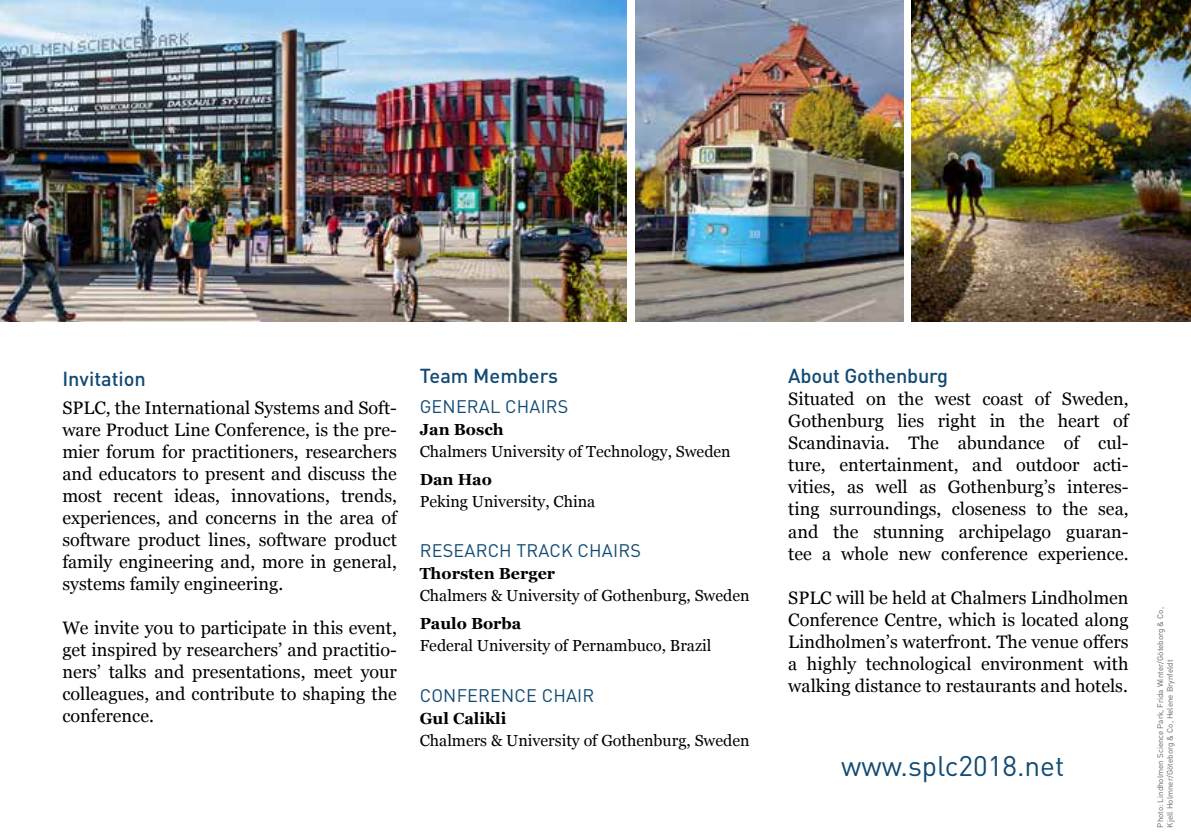
<style>
.page{position:relative;width:1191px;height:840px;background:#fff}
.page>*{position:absolute;margin:0;border:0;box-sizing:border-box;transform-origin:0 0}
.t1{font:28px "DIN Pro";color:#124a73}
.t2{font:500 20px "DIN Pro";letter-spacing:-.005em;color:#124a73}
.t3{font:18px/22px "Georgia";color:#000;text-align:justify}
.t4{font:18px "DIN Pro";letter-spacing:.01em;color:#124a73}
.t5{font:16px "Georgia";color:#000}
.t6{font:700 16px "Georgia";color:#000}
.t7{font:8px/9.6px "DIN Pro";color:#646363}
</style>
<div class="page">
<img style="left:911px;top:0;width:280px;height:321px">
<img style="left:635px;top:0;width:268px;height:321px">
<img style="left:0;top:0;width:626px;height:321px">
<p class="t2" style="left:62px;top:365px;width:85px">Invitation</p>
<p class="t3" style="left:62px;top:397px;width:336px">SPLC, the International Systems and Soft&shy;ware Product Line Conference, is the pre&shy;mier forum for practitioners, researchers and educators to present and discuss the most recent ideas, innovations, trends, experiences, and concerns in the area of software product lines, software product family engineering and, more in general, systems family engineering.</p>
<p class="t3" style="left:62px;top:617px;width:336px">We invite you to participate in this event, get inspired by researchers’ and practitio&shy;ners’ talks and presentations, meet your colleagues, and contribute to shaping the conference.</p>
<p class="t2" style="left:420px;top:362px;width:140px">Team Members</p>
<p class="t4" style="left:420px;top:394px;width:150px">GENERAL CHAIRS</p>
<p class="t6" style="left:420px;top:419px;width:86px">Jan Bosch</p>
<p class="t5" style="left:420px;top:441px;width:312px">Chalmers University of Technology, Sweden</p>
<p class="t6" style="left:420px;top:468px;width:74px">Dan Hao</p>
<p class="t5" style="left:420px;top:491px;width:177px">Peking University, China</p>
<p class="t4" style="left:420px;top:538px;width:223px">RESEARCH TRACK CHAIRS</p>
<p class="t6" style="left:420px;top:563px;width:137px">Thorsten Berger</p>
<p class="t5" style="left:420px;top:586px;width:331px">Chalmers &amp; University of Gothenburg, Sweden</p>
<p class="t6" style="left:420px;top:613px;width:103px">Paulo Borba</p>
<p class="t5" style="left:420px;top:635px;width:293px">Federal University of Pernambuco, Brazil</p>
<p class="t4" style="left:420px;top:683px;width:176px">CONFERENCE CHAIR</p>
<p class="t6" style="left:420px;top:707px;width:88px">Gul Calikli</p>
<p class="t5" style="left:420px;top:730px;width:331px">Chalmers &amp; University of Gothenburg, Sweden</p>
<p class="t2" style="left:788px;top:362px;width:161px">About Gothenburg</p>
<p class="t3" style="left:788px;top:388px;width:342px">Situated on the west coast of Sweden, Gothenburg lies right in the heart of Scandinavia. The abundance of cul&shy;ture, entertainment, and outdoor acti&shy;vities, as well as Gothenburg’s interes&shy;ting surroundings, closeness to the sea, and the stunning archipelago guaran&shy;tee a whole new conference experience.</p>
<p class="t3" style="left:788px;top:586px;width:342px">SPLC will be held at Chalmers Lindholmen Conference Centre, which is located along Lindholmen’s waterfront. The venue offers a highly technological environment with walking distance to restaurants and hotels.</p>
<h1 class="t1" style="left:841px;top:746px;width:225px">www.splc2018.net</h1>
<p class="t7" style="left:1155px;top:827px;width:222px;rotate:-90deg">Photo: Lindholmen Science Park, Frida Winter/Göteborg &amp; Co,<br>Kjell Holmner/Göteborg &amp; Co, Helene Brynfeldt</p>
</div>
